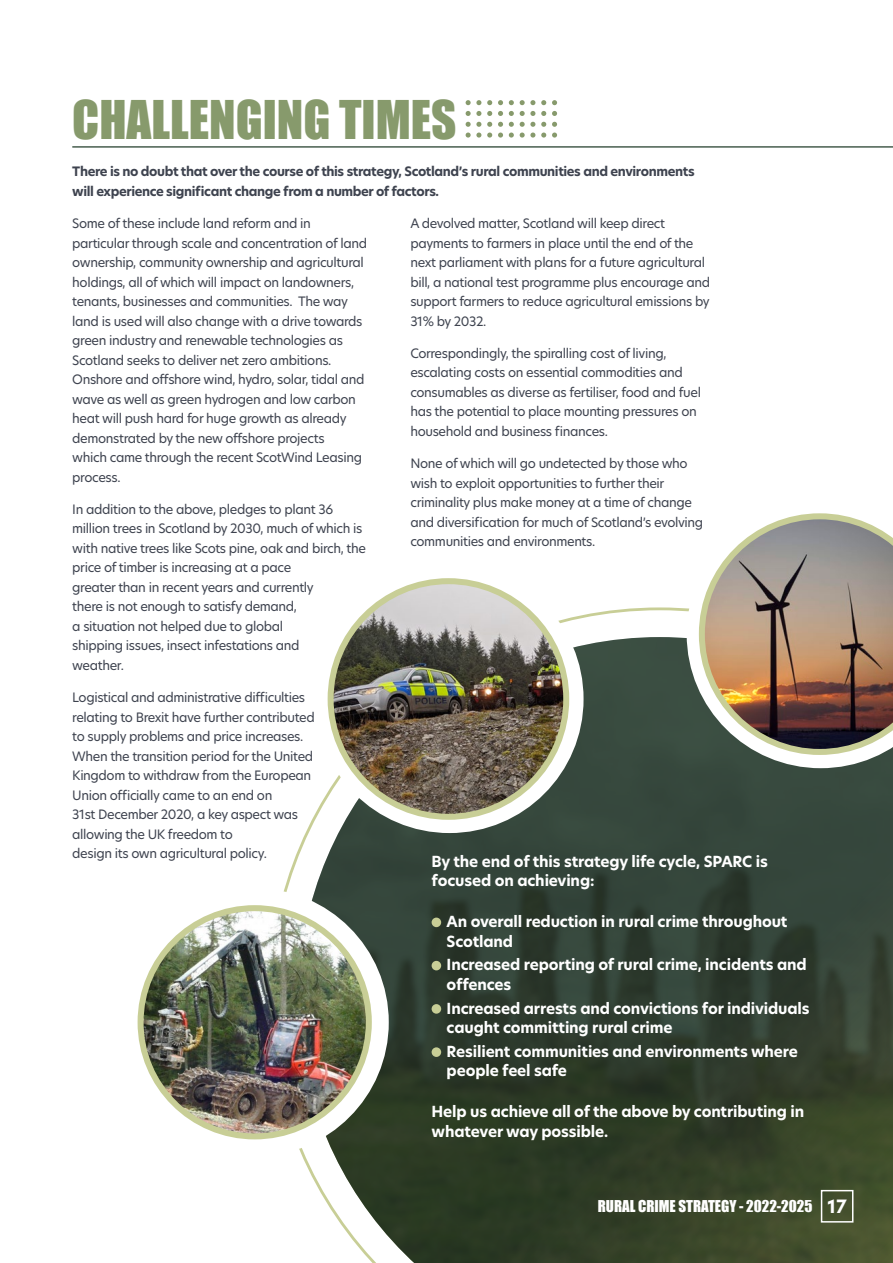
<style>
.page{position:relative;width:893px;height:1263px;background:#fff}
.page>*{position:absolute;margin:0;border:0;box-sizing:border-box;transform-origin:0 0}
.t1{font:49.05px "Impact";color:#879a6c}
.t2{font:700 18px "New Hero";color:#fff}
.t3{font:700 15px/19.5px "New Hero";letter-spacing:-.01em;color:#fff}
.t4{font:15px "Impact";color:#fff}
.t5{font:12.75px/19.5px "New Hero";letter-spacing:-.03em;color:#3e434f}
.t6{font:700 12.75px/19.5px "New Hero";letter-spacing:-.03em;color:#3e434f}
</style>
<div class="page">
<img style="left:299px;top:637px;width:594px;height:626px">
<hr style="left:72px;top:146px;width:821px;height:2px;background:#475e4e">
<svg style="left:498px;top:111px;width:5px;height:5px"></svg>
<svg style="left:541px;top:111px;width:5px;height:5px"></svg>
<svg style="left:498px;top:133px;width:5px;height:5px"></svg>
<svg style="left:541px;top:133px;width:5px;height:5px"></svg>
<svg style="left:466px;top:111px;width:15px;height:5px"></svg>
<svg style="left:487px;top:111px;width:5px;height:5px"></svg>
<svg style="left:509px;top:111px;width:5px;height:5px"></svg>
<svg style="left:520px;top:111px;width:15px;height:5px"></svg>
<svg style="left:552px;top:111px;width:5px;height:5px"></svg>
<svg style="left:466px;top:133px;width:15px;height:5px"></svg>
<svg style="left:487px;top:133px;width:5px;height:5px"></svg>
<svg style="left:509px;top:133px;width:5px;height:5px"></svg>
<svg style="left:520px;top:133px;width:15px;height:5px"></svg>
<svg style="left:552px;top:133px;width:5px;height:5px"></svg>
<svg style="left:487px;top:100px;width:5px;height:5px"></svg>
<svg style="left:509px;top:100px;width:5px;height:5px"></svg>
<svg style="left:552px;top:100px;width:5px;height:5px"></svg>
<svg style="left:487px;top:122px;width:5px;height:5px"></svg>
<svg style="left:509px;top:122px;width:5px;height:5px"></svg>
<svg style="left:552px;top:122px;width:5px;height:5px"></svg>
<svg style="left:466px;top:100px;width:15px;height:5px"></svg>
<svg style="left:498px;top:100px;width:5px;height:5px"></svg>
<svg style="left:520px;top:100px;width:15px;height:5px"></svg>
<svg style="left:541px;top:100px;width:5px;height:5px"></svg>
<svg style="left:466px;top:122px;width:15px;height:5px"></svg>
<svg style="left:498px;top:122px;width:5px;height:5px"></svg>
<svg style="left:520px;top:122px;width:15px;height:5px"></svg>
<svg style="left:541px;top:122px;width:5px;height:5px"></svg>
<svg style="left:124px;top:891px;width:261px;height:262px"></svg>
<div style="left:121px;top:888px;width:268px;height:268px;border:7px solid #fff;border-radius:50%"></div>
<div style="left:432px;top:917px;width:9px;height:10px;background:#c8ce96;border-radius:50%"></div>
<div style="left:432px;top:961px;width:9px;height:9px;background:#c8ce96;border-radius:50%"></div>
<div style="left:432px;top:1004px;width:9px;height:10px;background:#c8ce96;border-radius:50%"></div>
<div style="left:432px;top:1047px;width:9px;height:10px;background:#c8ce96;border-radius:50%"></div>
<svg style="left:319px;top:568px;width:261px;height:262px"></svg>
<div style="left:315px;top:565px;width:269px;height:268px;border:7px solid #fff;border-radius:50%"></div>
<img style="left:331px;top:581px;width:235px;height:236px;border-radius:118px">
<div style="left:328px;top:578px;width:241px;height:242px;border:6px solid #c8ce96;border-radius:50%"></div>
<img style="left:141px;top:908px;width:228px;height:228px;border-radius:114px">
<div style="left:138px;top:905px;width:234px;height:234px;border:6px solid #c8ce96;border-radius:50%"></div>
<svg style="left:687px;top:608px;width:206px;height:160px"></svg>
<img style="left:699px;top:513px;width:194px;height:242px">
<div style="left:821px;top:1190px;width:32px;height:32px;border:2px solid #fff"></div>
<p class="t1" style="left:72px;top:82px;width:386px">CHALLENGING TIMES</p>
<p class="t6" style="left:72px;top:162px;width:624px">There is no doubt that over the course of this strategy, Scotland’s rural communities and environments will experience significant change from a number of factors.</p>
<p class="t5" style="left:72px;top:213px;width:296px">Some of these include land reform and in particular through scale and concentration of land ownership, community ownership and agricultural holdings, all of which will impact on landowners, tenants, businesses and communities. The way land is used will also change with a drive towards green industry and renewable technologies as Scotland seeks to deliver net zero ambitions.<br>Onshore and offshore wind, hydro, solar, tidal and wave as well as green hydrogen and low carbon heat will push hard for huge growth as already demonstrated by the new offshore projects<br>which came through the recent ScotWind Leasing process.</p>
<p class="t5" style="left:72px;top:499px;width:295px">In addition to the above, pledges to plant 36 million trees in Scotland by 2030, much of which is with native trees like Scots pine, oak and birch, the price of timber is increasing at a pace<br>greater than in recent years and currently<br>there is not enough to satisfy demand,<br>a situation not helped due to global<br>shipping issues, insect infestations and<br>weather.</p>
<p class="t5" style="left:72px;top:687px;width:244px">Logistical and administrative difficulties relating to Brexit have further contributed to supply problems and price increases.<br>When the transition period for the United Kingdom to withdraw from the European Union officially came to an end on<br>31st December 2020, a key aspect was allowing the UK freedom to<br>design its own agricultural policy.</p>
<p class="t5" style="left:410px;top:213px;width:301px">A devolved matter, Scotland will keep direct payments to farmers in place until the end of the next parliament with plans for a future agricultural bill, a national test programme plus encourage and support farmers to reduce agricultural emissions by 31% by 2032.</p>
<p class="t5" style="left:410px;top:343px;width:292px">Correspondingly, the spiralling cost of living, escalating costs on essential commodities and consumables as diverse as fertiliser, food and fuel has the potential to place mounting pressures on household and business finances.</p>
<p class="t5" style="left:410px;top:453px;width:294px">None of which will go undetected by those who wish to exploit opportunities to further their criminality plus make money at a time of change and diversification for much of Scotland’s evolving communities and environments.</p>
<p class="t3" style="left:432px;top:852px;width:338px">By the end of this strategy life cycle, SPARC is focused on achieving:</p>
<p class="t3" style="left:447px;top:912px;width:342px">An overall reduction in rural crime throughout<br>Scotland</p>
<p class="t3" style="left:447px;top:955px;width:362px">Increased reporting of rural crime, incidents and offences</p>
<p class="t3" style="left:447px;top:998px;width:364px">Increased arrests and convictions for individuals caught committing rural crime</p>
<p class="t3" style="left:447px;top:1042px;width:353px">Resilient communities and environments where people feel safe</p>
<p class="t3" style="left:432px;top:1102px;width:374px">Help us achieve all of the above by contributing in whatever way possible.</p>
<p class="t4" style="left:598px;top:1194px;width:216px">RURAL CRIME STRATEGY - 2022-2025</p>
<p class="t2" style="left:827px;top:1194px;width:21px">17</p>
</div>
